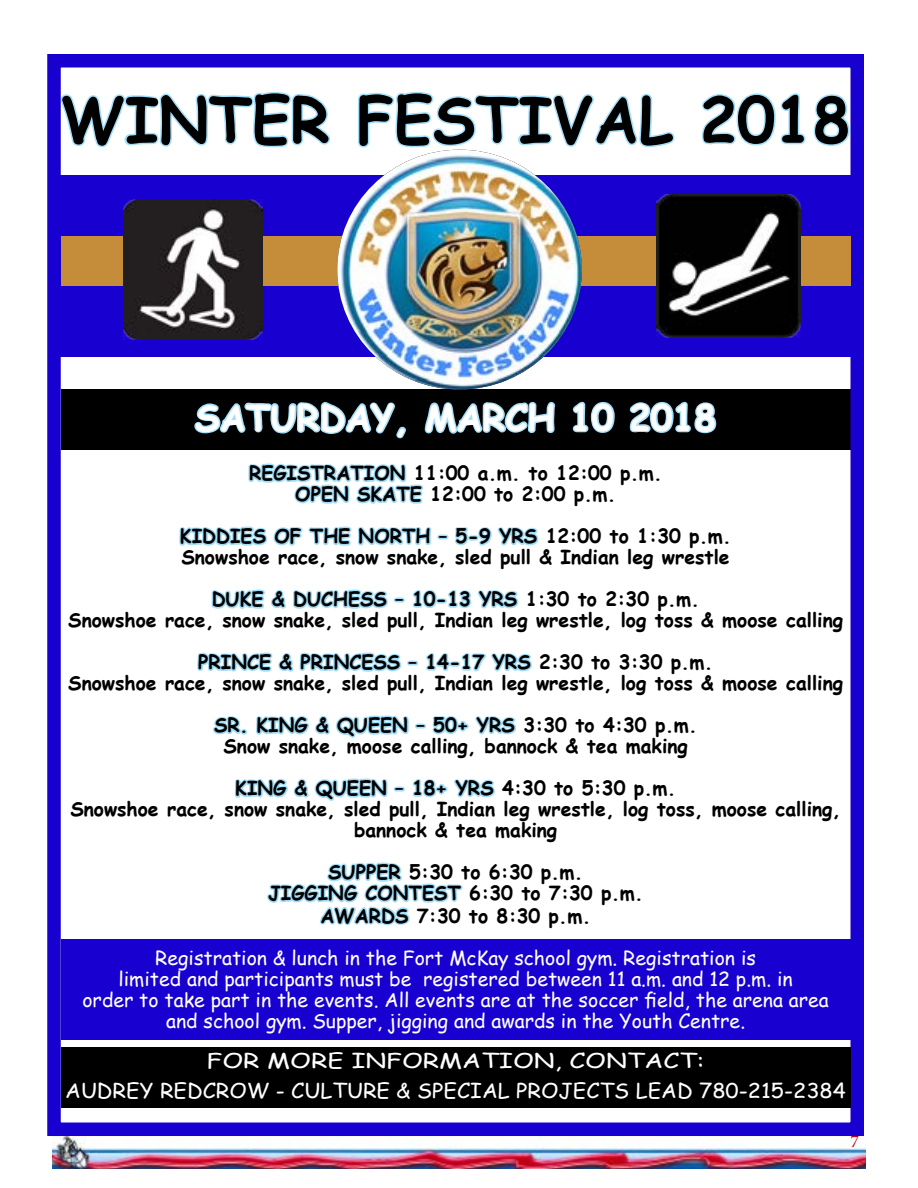
<style>
.page{position:relative;width:918px;height:1188px;background:#fff}
.page>*{position:absolute;margin:0;border:0;box-sizing:border-box;transform-origin:0 0}
.t1{font:700 63px "Comic Sans MS";color:#000}
.t2{font:700 36px "Comic Sans MS";color:#fff}
.t3{font:20.4px/30px "Comic Sans MS";color:#fff;text-align:center;scale:1.27 1}
.t4{font:700 19.5px/42px "Comic Sans MS";color:#000;text-align:center}
.t5{font:19.5px/21px "Comic Sans MS";color:#fff;text-align:center}
.t6{font:18px "Minion Pro";color:#bd0015}
</style>
<div class="page">
<img style="left:53px;top:1136px;width:812px;height:33px">
<div style="left:61px;top:389px;width:789px;height:61px;background:#000"></div>
<div style="left:50px;top:175px;width:804px;height:182px;background:#1800d0"></div>
<div style="left:61px;top:939px;width:789px;height:101px;background:#1800d0"></div>
<svg style="left:62px;top:92px;width:268px;height:56px"></svg>
<svg style="left:358px;top:92px;width:317px;height:58px"></svg>
<svg style="left:702px;top:93px;width:104px;height:53px"></svg>
<svg style="left:814px;top:94px;width:35px;height:52px"></svg>
<svg style="left:194px;top:401px;width:212px;height:38px"></svg>
<svg style="left:424px;top:402px;width:132px;height:32px"></svg>
<svg style="left:572px;top:401px;width:43px;height:32px"></svg>
<svg style="left:629px;top:401px;width:88px;height:33px"></svg>
<svg style="left:179px;top:463px;width:360px;height:83px"></svg>
<svg style="left:211px;top:589px;width:308px;height:20px"></svg>
<svg style="left:197px;top:652px;width:335px;height:20px"></svg>
<svg style="left:213px;top:715px;width:303px;height:23px"></svg>
<svg style="left:234px;top:778px;width:261px;height:23px"></svg>
<svg style="left:267px;top:862px;width:196px;height:64px"></svg>
<div style="left:47px;top:54px;width:817px;height:1082px;border:14px solid #1800d0"></div>
<div style="left:61px;top:237px;width:789px;height:49px;background:#c58c39"></div>
<img style="left:337px;top:150px;width:245px;height:239px">
<div style="left:61px;top:1047px;width:789px;height:61px;background:#000"></div>
<img style="left:123px;top:200px;width:139px;height:139px">
<img style="left:657px;top:194px;width:143px;height:143px">
<h1 class="t1" style="left:61px;top:73px;width:791px">Winter festival 2018</h1>
<h2 class="t2" style="left:195px;top:391px;width:523px">Saturday, March 10 2018</h2>
<p class="t4" style="left:295px;top:462px;width:368px;line-height:21px;text-align:left;text-indent:-46px">Registration 11:00 a.m. to 12:00 p.m.<br>OPEN SKATE</p>
<p class="t4" style="left:180px;top:472px;width:553px;text-align:left;text-indent:250px">12:00 to 2:00 p.m.<br>Kiddies of the North – 5-9 yrs 12:00 to 1:30 p.m.</p>
<p class="t4" style="left:182px;top:535px;width:550px">Snowshoe race, snow snake, sled pull &amp; Indian leg wrestle<br>Duke &amp; Duchess – 10-13 yrs 1:30 to 2:30 p.m.</p>
<p class="t4" style="left:68px;top:598px;width:776px">Snowshoe race, snow snake, sled pull, Indian leg wrestle, log toss &amp; moose calling<br>Prince &amp; Princess – 14-17 yrs 2:30 to 3:30 p.m.</p>
<p class="t4" style="left:68px;top:661px;width:776px">Snowshoe race, snow snake, sled pull, Indian leg wrestle, log toss &amp; moose calling<br>Sr. King &amp; Queen – 50+ yrs 3:30 to 4:30 p.m.</p>
<p class="t4" style="left:224px;top:724px;width:466px">Snow snake, moose calling, bannock &amp; tea making<br>King &amp; Queen – 18+ yrs 4:30 to 5:30 p.m.</p>
<p class="t4" style="left:70px;top:798px;width:772px;line-height:21px">Snowshoe race, snow snake, sled pull, Indian leg wrestle, log toss, moose calling, bannock &amp; tea making</p>
<p class="t4" style="left:268px;top:861px;width:376px;line-height:21.8px">Supper 5:30 to 6:30 p.m.<br>jigging contest 6:30 to 7:30 p.m.<br>Awards 7:30 to 8:30 p.m.</p>
<p class="t5" style="left:82px;top:947px;width:748px">Registration &amp; lunch in the Fort McKay school gym. Registration is<br>limited and participants must be registered between 11 a.m. and 12 p.m. in<br>order to take part in the events. All events are at the soccer field, the arena area and school gym. Supper, jigging and awards in the Youth Centre.</p>
<p class="t3" style="left:65px;top:1045px;width:616px">For more informa tion, contact:<br>a udrey redcrow - culture &amp; special projects lea d 780-215-2384</p>
<p class="t6" style="left:850px;top:1129px;width:10px">7</p>
</div>
